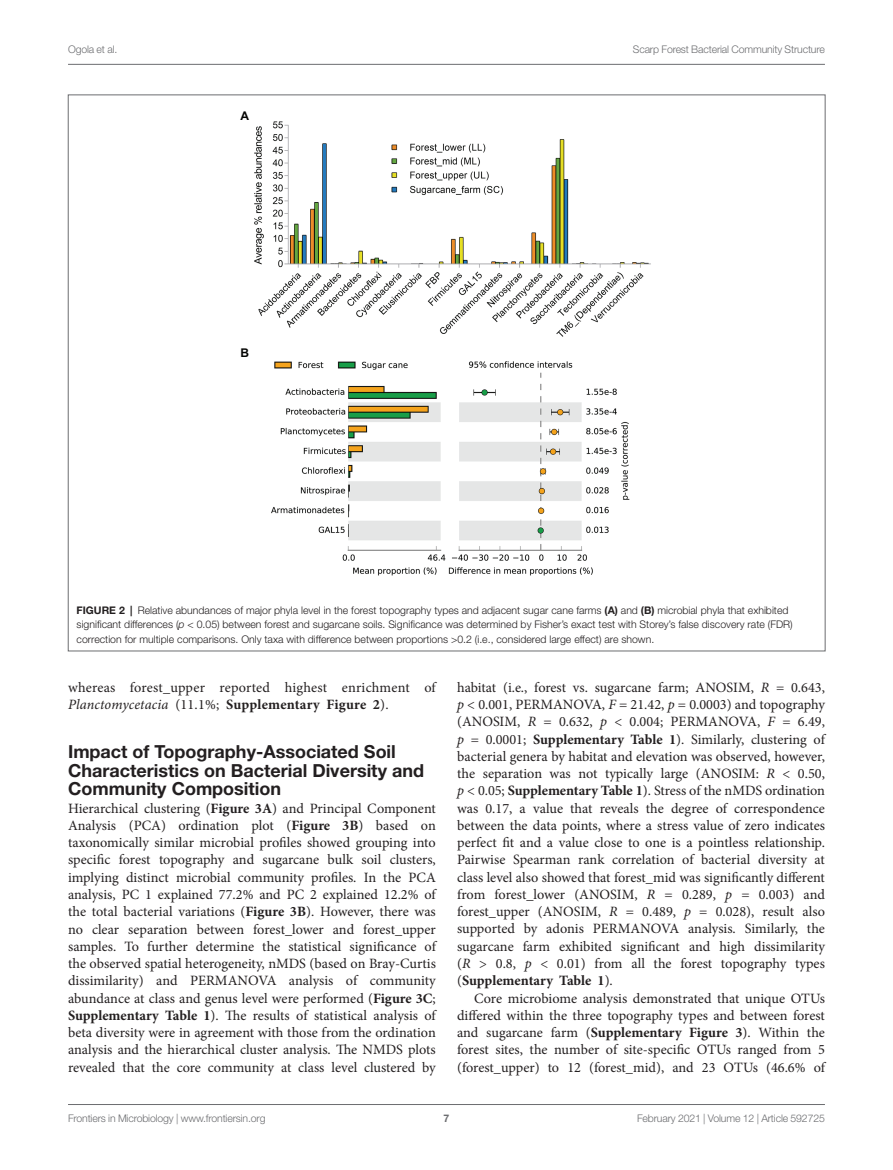
<style>
.page{position:relative;width:893px;height:1170px;background:#fff}
.page>*{position:absolute;margin:0;border:0;box-sizing:border-box;transform-origin:0 0}
.HEAD_2{font:700 18px/18.8px "Helvetica Neue LT Std";color:#231f20}
.TEXT_FLUSH{font:14.25px/17.2px "Minion Pro";color:#231f20;text-align:justify}
.TEXT{font:14.25px/17.2px "Minion Pro";color:#231f20}
.t1{font:700 12px "Arial";color:#040503}
.FIG_LEG{font:300 10.5px/14.2px "Helvetica Neue LT Std";color:#231f20}
.t2{font:300 10.5px "Helvetica Neue LT Std";letter-spacing:-.015em;color:#6c6d70}
.t3{font:700 10.5px "Helvetica Neue LT Std";color:#6c6d70}
.s1{font-weight:700}
.s2{font-style:italic}
</style>
<div class="page">
<hr style="left:68px;top:64px;width:757px;height:1px;background:#6c6d70">
<hr style="left:68px;top:1104px;width:757px;height:1px;background:#6c6d70">
<img style="left:254px;top:121px;width:397px;height:455px">
<p class="t2" style="left:68px;top:42px;width:51px">Ogola et al.</p>
<p class="t2" style="left:633px;top:42px;width:193px">Scarp Forest Bacterial Community Structure</p>
<p class="t1" style="left:241px;top:108px;width:10px">A</p>
<p class="t1" style="left:241px;top:344px;width:10px">B</p>
<p class="FIG_LEG" style="left:77px;top:603px;width:718px"><span class="s1">FIGURE 2 |</span> Relative abundances of major phyla level in the forest topography types and adjacent sugar cane farms <span class="s1">(A)</span> and <span class="s1">(B)</span> microbial phyla that exhibited significant differences (<span class="s2">p</span> &lt; 0.05) between forest and sugarcane soils. Significance was determined by Fisher’s exact test with Storey’s false discovery rate (FDR) correction for multiple comparisons. Only taxa with difference between proportions &gt;0.2 (i.e., considered large effect) are shown.</p>
<p class="TEXT" style="left:68px;top:678px;width:369px">whereas forest_upper reported highest enrichment of<br><span class="s2">Planctomycetacia</span> (11.1%; <span class="s1">Supplementary Figure 2</span>).</p>
<p class="HEAD_2" style="left:68px;top:741px;width:357px">Impact of Topography-Associated Soil<br>Characteristics on Bacterial Diversity and<br>Community Composition</p>
<p class="TEXT_FLUSH" style="left:68px;top:799px;width:369px">Hierarchical clustering (<span class="s1">Figure 3A</span>) and Principal Component Analysis (PCA) ordination plot (<span class="s1">Figure 3B</span>) based on taxonomically similar microbial profiles showed grouping into specific forest topography and sugarcane bulk soil clusters, implying distinct microbial community profiles. In the PCA analysis, PC 1 explained 77.2% and PC 2 explained 12.2% of the total bacterial variations (<span class="s1">Figure 3B</span>). However, there was no clear separation between forest_lower and forest_upper samples. To further determine the statistical significance of the observed spatial heterogeneity, nMDS (based on Bray-Curtis dissimilarity) and PERMANOVA analysis of community abundance at class and genus level were performed (<span class="s1">Figure 3C</span>; <span class="s1">Supplementary Table 1</span>). The results of statistical analysis of beta diversity were in agreement with those from the ordination analysis and the hierarchical cluster analysis. The NMDS plots revealed that the core community at class level clustered by</p>
<p class="TEXT_FLUSH" style="left:457px;top:678px;width:369px">habitat (i.e., forest vs. sugarcane farm; ANOSIM, <span class="s2">R</span> = 0.643, <span class="s2">p</span> &lt; 0.001, PERMANOVA, <span class="s2">F</span> = 21.42, <span class="s2">p</span> = 0.0003) and topography (ANOSIM, <span class="s2">R</span> = 0.632, <span class="s2">p</span> &lt; 0.004; PERMANOVA, <span class="s2">F</span> = 6.49, <span class="s2">p</span> = 0.0001; <span class="s1">Supplementary Table 1</span>). Similarly, clustering of bacterial genera by habitat and elevation was observed, however, the separation was not typically large (ANOSIM: <span class="s2">R</span> &lt; 0.50, <span class="s2">p</span> &lt; 0.05; <span class="s1">Supplementary Table 1</span>). Stress of the nMDS ordination was 0.17, a value that reveals the degree of correspondence between the data points, where a stress value of zero indicates perfect fit and a value close to one is a pointless relationship.<br>Pairwise Spearman rank correlation of bacterial diversity at class level also showed that forest_mid was significantly different from forest_lower (ANOSIM, <span class="s2">R</span> = 0.289, <span class="s2">p</span> = 0.003) and forest_upper (ANOSIM, <span class="s2">R</span> = 0.489, <span class="s2">p</span> = 0.028), result also supported by adonis PERMANOVA analysis. Similarly, the sugarcane farm exhibited significant and high dissimilarity (<span class="s2">R</span> &gt; 0.8, <span class="s2">p</span> &lt; 0.01) from all the forest topography types (<span class="s1">Supplementary Table 1</span>).</p>
<p class="TEXT" style="left:457px;top:989px;width:369px;text-align:justify;text-indent:17px">Core microbiome analysis demonstrated that unique OTUs differed within the three topography types and between forest and sugarcane farm (<span class="s1">Supplementary Figure 3</span>). Within the forest sites, the number of site-specific OTUs ranged from 5 (forest_upper) to 12 (forest_mid), and 23 OTUs (46.6% of</p>
<p class="t2" style="left:68px;top:1111px;width:199px">Frontiers in Microbiology | www.frontiersin.org</p>
<p class="t3" style="left:444px;top:1111px;width:7px">7</p>
<p class="t2" style="left:637px;top:1111px;width:189px">February 2021 | Volume 12 | Article 592725</p>
</div>
